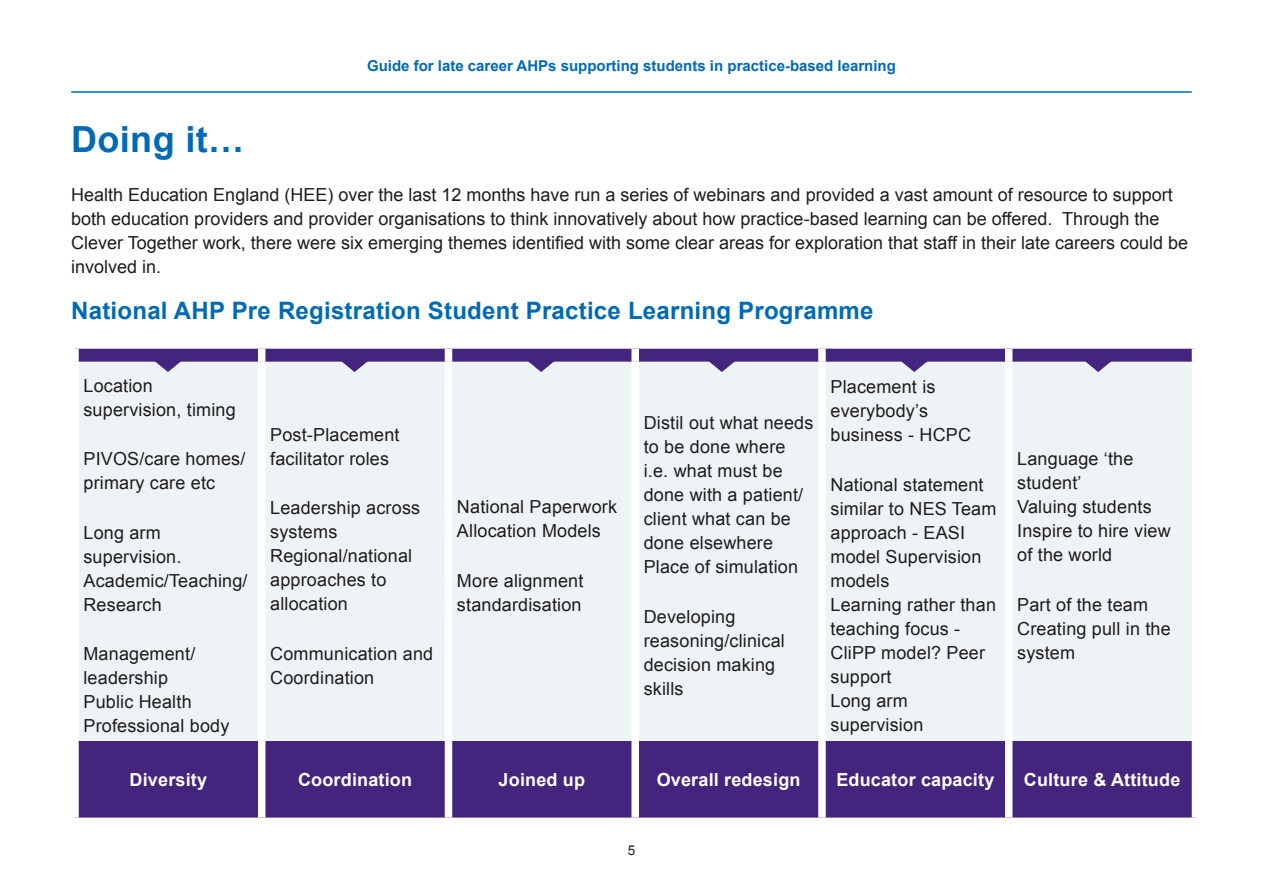
<style>
.page{position:relative;width:1263px;height:893px;background:#fff}
.page>*{position:absolute;margin:0;border:0;box-sizing:border-box;transform-origin:0 0}
.Body_Copy{font:700 36px "Arial";letter-spacing:.01em;color:#006ab5}
.Header_1{font:700 24px "Arial";letter-spacing:.01em;color:#006ab5}
.Body_Copy-2{font:18px/24px "Arial";letter-spacing:.01em;color:#1d1d1b}
.Body_Copy-3{font:700 18px "Arial";letter-spacing:.01em;color:#fff}
.t1{font:700 15px "Arial";color:#006ab5}
.t2{font:13.5px "Arial";color:#1d1d1b}
</style>
<div class="page">
<hr style="left:71px;top:91px;width:1121px;height:2px;background:#006ab5">
<div style="left:79px;top:349px;width:1113px;height:469px;background:#44257d"></div>
<div style="left:79px;top:362px;width:1113px;height:379px;background:#eef4f6"></div>
<div style="left:258px;top:349px;width:7px;height:13px;background:#fff"></div>
<div style="left:445px;top:349px;width:7px;height:13px;background:#fff"></div>
<div style="left:631px;top:349px;width:8px;height:13px;background:#fff"></div>
<div style="left:818px;top:349px;width:8px;height:13px;background:#fff"></div>
<div style="left:1005px;top:349px;width:7px;height:13px;background:#fff"></div>
<div style="left:258px;top:362px;width:7px;height:379px;background:#fff"></div>
<div style="left:445px;top:362px;width:7px;height:379px;background:#fff"></div>
<div style="left:631px;top:362px;width:8px;height:379px;background:#fff"></div>
<div style="left:818px;top:362px;width:8px;height:379px;background:#fff"></div>
<div style="left:1005px;top:362px;width:7px;height:379px;background:#fff"></div>
<div style="left:258px;top:741px;width:7px;height:77px;background:#fff"></div>
<div style="left:445px;top:741px;width:7px;height:77px;background:#fff"></div>
<div style="left:631px;top:741px;width:8px;height:77px;background:#fff"></div>
<div style="left:818px;top:741px;width:8px;height:77px;background:#fff"></div>
<div style="left:1005px;top:741px;width:7px;height:77px;background:#fff"></div>
<svg style="left:150px;top:357px;width:36px;height:15px"></svg>
<svg style="left:336px;top:357px;width:37px;height:15px"></svg>
<svg style="left:523px;top:357px;width:36px;height:15px"></svg>
<svg style="left:704px;top:357px;width:36px;height:15px"></svg>
<svg style="left:896px;top:357px;width:36px;height:15px"></svg>
<svg style="left:1080px;top:357px;width:36px;height:15px"></svg>
<p class="t1" style="left:367px;top:55px;width:530px">Guide for late career AHPs supporting students in practice-based learning</p>
<p class="Body_Copy" style="left:71px;top:115px;width:174px">Doing it…</p>
<p class="Body_Copy-2" style="left:71px;top:183px;width:1118px">Health Education England (HEE) over the last 12 months have run a series of webinars and provided a vast amount of resource to support both education providers and provider organisations to think innovatively about how practice-based learning can be offered. Through the Clever Together work, there were six emerging themes identified with some clear areas for exploration that staff in their late careers could be involved in.</p>
<p class="Header_1" style="left:71px;top:295px;width:804px">National AHP Pre Registration Student Practice Learning Programme</p>
<p class="Body_Copy-2" style="left:83px;top:374px;width:154px">Location supervision, timing</p>
<p class="Body_Copy-2" style="left:83px;top:447px;width:163px">PIVOS/care homes/ primary care etc</p>
<p class="Body_Copy-2" style="left:83px;top:521px;width:166px">Long arm supervision.<br>Academic/Teaching/<br>Research</p>
<p class="Body_Copy-2" style="left:83px;top:642px;width:147px">Management/ leadership<br>Public Health<br>Professional body</p>
<p class="Body_Copy-2" style="left:270px;top:423px;width:131px">Post-Placement facilitator roles</p>
<p class="Body_Copy-2" style="left:270px;top:496px;width:151px">Leadership across systems<br>Regional/national approaches to allocation</p>
<p class="Body_Copy-2" style="left:270px;top:642px;width:164px">Communication and<br>Coordination</p>
<p class="Body_Copy-2" style="left:457px;top:495px;width:162px">National Paperwork<br>Allocation Models</p>
<p class="Body_Copy-2" style="left:457px;top:569px;width:128px">More alignment standardisation</p>
<p class="Body_Copy-2" style="left:644px;top:411px;width:171px">Distil out what needs to be done where i.e. what must be done with a patient/ client what can be done elsewhere<br>Place of simulation</p>
<p class="Body_Copy-2" style="left:644px;top:605px;width:143px">Developing reasoning/clinical decision making skills</p>
<p class="Body_Copy-2" style="left:830px;top:375px;width:142px">Placement is everybody’s business - HCPC</p>
<p class="Body_Copy-2" style="left:830px;top:473px;width:167px">National statement similar to NES Team approach - EASI model Supervision models<br>Learning rather than teaching focus -<br>CliPP model? Peer support<br>Long arm supervision</p>
<p class="Body_Copy-2" style="left:1017px;top:447px;width:155px">Language ‘the student’<br>Valuing students<br>Inspire to hire view of the world</p>
<p class="Body_Copy-2" style="left:1017px;top:593px;width:155px">Part of the team<br>Creating pull in the system</p>
<p class="Body_Copy-3" style="left:130px;top:768px;width:79px">Diversity</p>
<p class="Body_Copy-3" style="left:298px;top:768px;width:115px">Coordination</p>
<p class="Body_Copy-3" style="left:499px;top:768px;width:88px">Joined up</p>
<p class="Body_Copy-3" style="left:657px;top:768px;width:145px">Overall redesign</p>
<p class="Body_Copy-3" style="left:836px;top:768px;width:159px">Educator capacity</p>
<p class="Body_Copy-3" style="left:1024px;top:768px;width:158px">Culture &amp; Attitude</p>
<p class="t2" style="left:628px;top:842px;width:9px">5</p>
</div>
